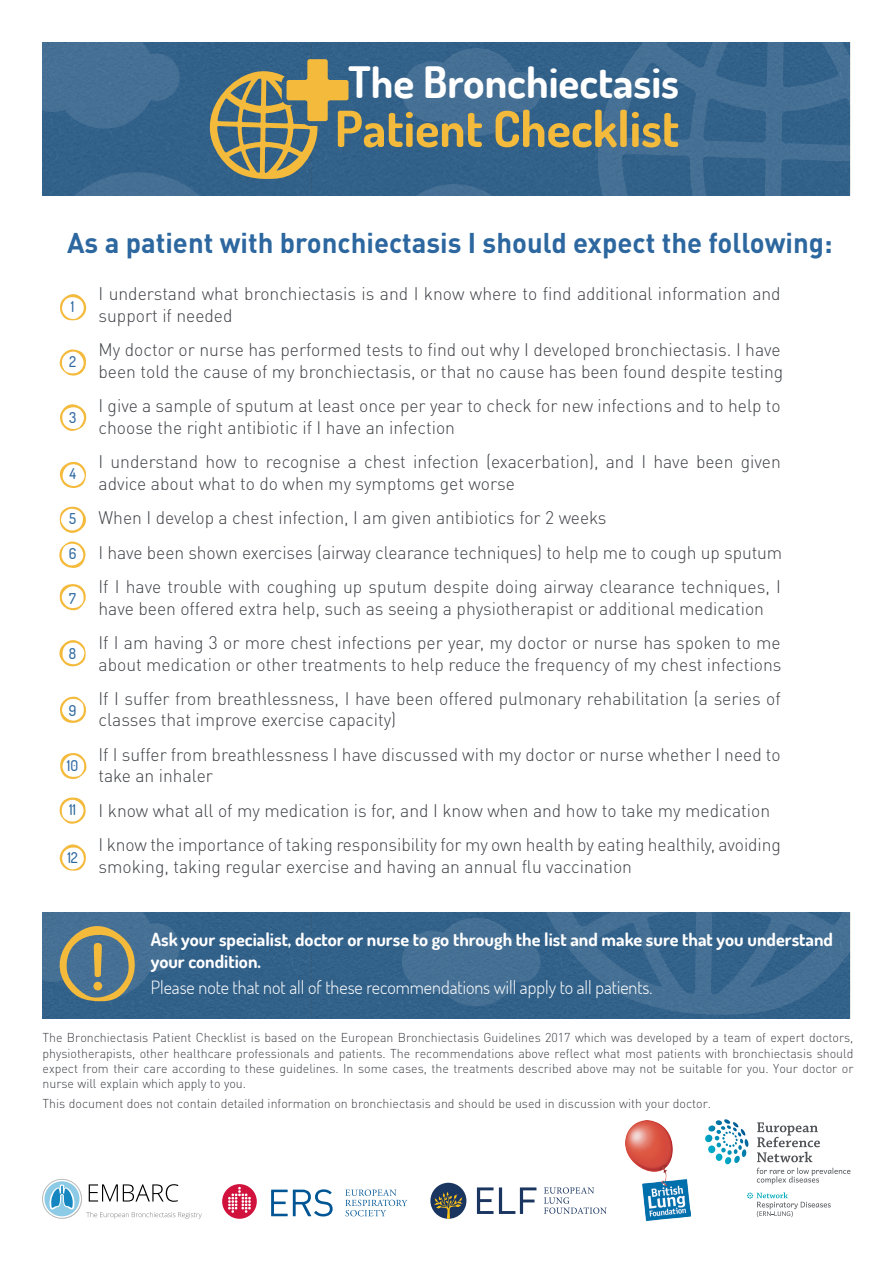
<style>
.page{position:relative;width:893px;height:1263px;background:#fff}
.page>*{position:absolute;margin:0;border:0;box-sizing:border-box;transform-origin:0 0}
.t1{font:700 64.05px "Dosis";color:#f4ba3c}
.t2{font:700 49.65px "Dosis";color:#f4ba3c}
.t3{font:700 43.2px "Dosis";color:#fff}
.t4{font:700 28.2px "DIN Pro";color:#2c679f}
.t5{font:700 18.15px/21.9px "Dosis";color:#fff}
.t6{font:300 18.15px "Dosis";color:#fff}
.t7{font:300 18px/34.3px "DIN Pro";color:#3f4146}
.t8{font:500 14.85px "Dosis";color:#2c679f}
.t9{font:300 12.75px/15.3px "DIN Pro";color:#3f4146;text-align:justify}
</style>
<div class="page">
<div style="left:554px;top:43px;width:44px;height:153px;background:#326189"></div>
<svg style="left:598px;top:43px;width:252px;height:153px;background:#39668d"></svg>
<div style="left:43px;top:1180px;width:39px;height:38px;background:#b9bbba;border-radius:50%"></div>
<svg style="left:43px;top:1179px;width:38px;height:39px"></svg>
<div style="left:42px;top:1179px;width:40px;height:39px;border:1px solid #b9bbba;border-radius:50%"></div>
<div style="left:44px;top:1181px;width:36px;height:35px;background:#8dcae5;border-radius:50%"></div>
<svg style="left:49px;top:1184px;width:26px;height:26px"></svg>
<svg style="left:89px;top:1184px;width:89px;height:18px"></svg>
<svg style="left:86px;top:1212px;width:116px;height:7px"></svg>
<svg style="left:345px;top:1189px;width:62px;height:27px"></svg>
<div style="left:222px;top:1184px;width:35px;height:35px;background:#d0123d;border-radius:50%"></div>
<svg style="left:228px;top:1187px;width:23px;height:26px"></svg>
<svg style="left:271px;top:1189px;width:62px;height:27px"></svg>
<svg style="left:477px;top:1187px;width:59px;height:27px"></svg>
<svg style="left:544px;top:1187px;width:63px;height:27px"></svg>
<div style="left:430px;top:1183px;width:36px;height:36px;background:#1b3561;border-radius:50%"></div>
<svg style="left:434px;top:1191px;width:29px;height:28px"></svg>
<img style="left:625px;top:1121px;width:65px;height:99px">
<svg style="left:43px;top:43px;width:511px;height:153px;background:#476b85"></svg>
<svg style="left:60px;top:844px;width:26px;height:27px"></svg>
<svg style="left:59px;top:797px;width:27px;height:27px"></svg>
<svg style="left:60px;top:753px;width:27px;height:26px"></svg>
<svg style="left:60px;top:696px;width:26px;height:27px"></svg>
<svg style="left:59px;top:640px;width:27px;height:26px"></svg>
<svg style="left:60px;top:584px;width:26px;height:27px"></svg>
<svg style="left:59px;top:541px;width:27px;height:27px"></svg>
<svg style="left:60px;top:506px;width:26px;height:27px"></svg>
<svg style="left:59px;top:462px;width:27px;height:26px"></svg>
<svg style="left:60px;top:404px;width:27px;height:27px"></svg>
<svg style="left:59px;top:349px;width:27px;height:27px"></svg>
<svg style="left:60px;top:294px;width:26px;height:26px"></svg>
<div style="left:43px;top:912px;width:807px;height:106px;background:#326189"></div>
<svg style="left:402px;top:912px;width:448px;height:103px;background:#3b688e"></svg>
<svg style="left:43px;top:912px;width:137px;height:89px;background:#557588"></svg>
<svg style="left:747px;top:1192px;width:84px;height:25px"></svg>
<svg style="left:757px;top:1168px;width:93px;height:16px"></svg>
<svg style="left:757px;top:1122px;width:63px;height:40px"></svg>
<svg style="left:705px;top:1119px;width:44px;height:45px"></svg>
<h3 class="t3" style="left:348px;top:55px;width:333px">The Bronchiectasis</h3>
<h2 class="t2" style="left:335px;top:97px;width:346px">Patient Checklist</h2>
<h3 class="t4" style="left:67px;top:220px;width:767px">As a patient with bronchiectasis I should expect the following:</h3>
<p class="t8" style="left:71px;top:297px;width:5px">1</p>
<p class="t8" style="left:69px;top:352px;width:9px">2</p>
<p class="t8" style="left:69px;top:407px;width:9px">3</p>
<p class="t8" style="left:69px;top:464px;width:8px">4</p>
<p class="t8" style="left:69px;top:509px;width:9px">5</p>
<p class="t8" style="left:69px;top:544px;width:9px">6</p>
<p class="t8" style="left:69px;top:588px;width:8px">7</p>
<p class="t8" style="left:69px;top:644px;width:9px">8</p>
<p class="t8" style="left:69px;top:700px;width:9px">9</p>
<p class="t8" style="left:67px;top:756px;width:13px">10</p>
<p class="t8" style="left:69px;top:800px;width:9px">11</p>
<p class="t8" style="left:67px;top:848px;width:12px">12</p>
<p class="t7" style="left:99px;top:281px;width:684px;line-height:21.6px">I understand what bronchiectasis is and I know where to find additional information and support if needed</p>
<p class="t7" style="left:99px;top:337px;width:686px;line-height:21.6px">My doctor or nurse has performed tests to find out why I developed bronchiectasis. I have been told the cause of my bronchiectasis, or that no cause has been found despite testing</p>
<p class="t7" style="left:99px;top:393px;width:684px;line-height:21.6px">I give a sample of sputum at least once per year to check for new infections and to help to choose the right antibiotic if I have an infection</p>
<p class="t7" style="left:99px;top:449px;width:684px;line-height:21.6px">I understand how to recognise a chest infection (exacerbation), and I have been given advice about what to do when my symptoms get worse</p>
<p class="t7" style="left:99px;top:499px;width:685px">When I develop a chest infection, I am given antibiotics for 2 weeks<br>I have been shown exercises (airway clearance techniques) to help me to cough up sputum<br>If I have trouble with coughing up sputum despite doing airway clearance techniques, I</p>
<p class="t7" style="left:99px;top:589px;width:684px">have been offered extra help, such as seeing a physiotherapist or additional medication<br>If I am having 3 or more chest infections per year, my doctor or nurse has spoken to me</p>
<p class="t7" style="left:99px;top:645px;width:684px">about medication or other treatments to help reduce the frequency of my chest infections<br>If I suffer from breathlessness, I have been offered pulmonary rehabilitation (a series of</p>
<p class="t7" style="left:99px;top:701px;width:684px">classes that improve exercise capacity)<br>If I suffer from breathlessness I have discussed with my doctor or nurse whether I need to</p>
<p class="t7" style="left:99px;top:757px;width:684px">take an inhaler<br>I know what all of my medication is for, and I know when and how to take my medication<br>I know the importance of taking responsibility for my own health by eating healthily, avoiding</p>
<p class="t7" style="left:99px;top:847px;width:535px">smoking, taking regular exercise and having an annual flu vaccination</p>
<h1 class="t1" style="left:91px;top:925px;width:16px">!</h1>
<p class="t5" style="left:151px;top:928px;width:684px">Ask your specialist, doctor or nurse to go through the list and make sure that you understand your condition.</p>
<p class="t6" style="left:151px;top:975px;width:503px">Please note that not all of these recommendations will apply to all patients.</p>
<p class="t9" style="left:43px;top:1029px;width:812px">The Bronchiectasis Patient Checklist is based on the European Bronchiectasis Guidelines 2017 which was developed by a team of expert doctors, physiotherapists, other healthcare professionals and patients. The recommendations above reflect what most patients with bronchiectasis should expect from their care according to these guidelines. In some cases, the treatments described above may not be suitable for you. Your doctor or nurse will explain which apply to you.</p>
<p class="t9" style="left:43px;top:1094px;width:670px">This document does not contain detailed information on bronchiectasis and should be used in discussion with your doctor.</p>
</div>
